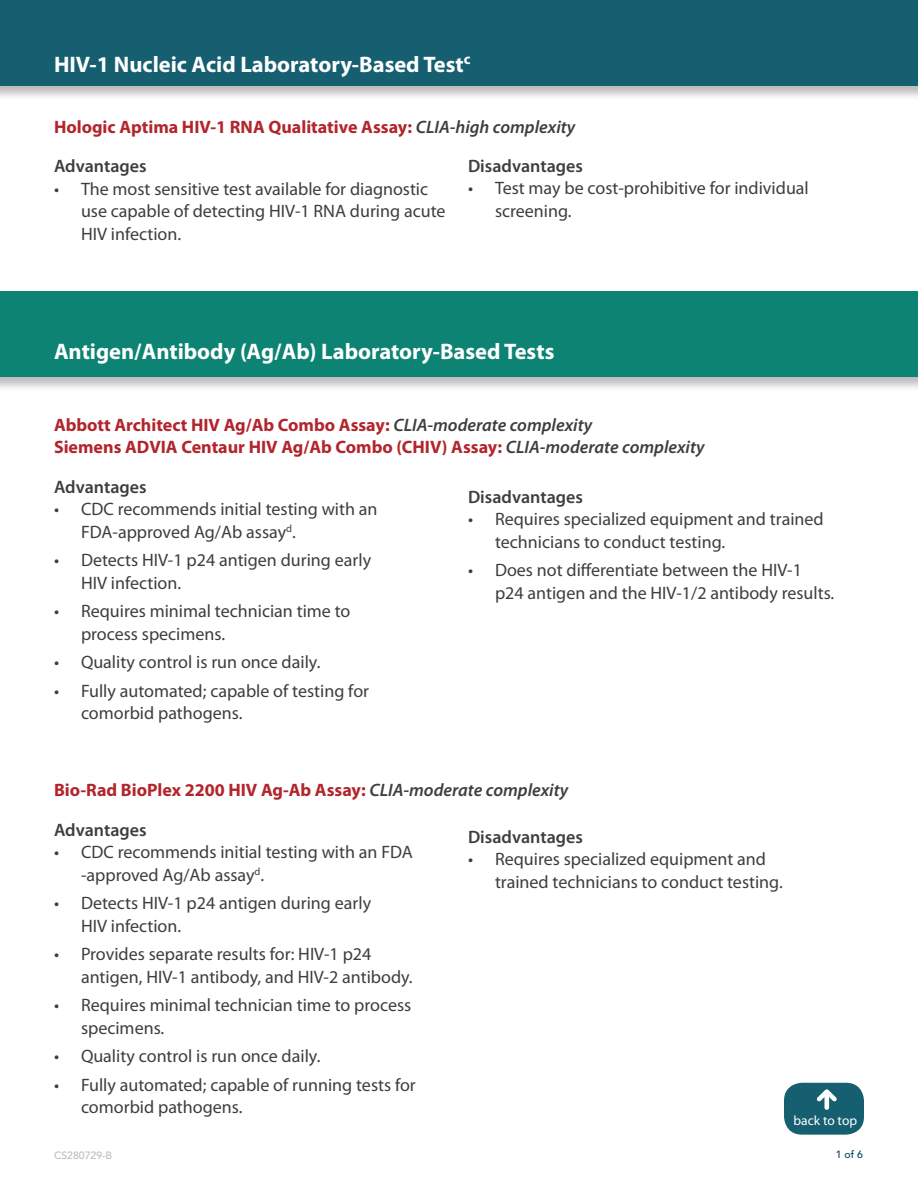
<style>
.page{position:relative;width:918px;height:1188px;background:#fff}
.page>*{position:absolute;margin:0;border:0;box-sizing:border-box;transform-origin:0 0}
.H2_Titles{font:700 22.5px "Myriad Pro";color:#fff}
.t1{font:18px/22.5px "Myriad Pro";color:#3e3e3f}
.t2{font:700 18px "Myriad Pro";color:#b2252c}
.Adv_Dis{font:600 18px "Myriad Pro";color:#3e3e3f}
.Paragraph_Style_2{font:13.5px "Myriad Pro";color:#fff}
.t3{font:500 10.5px "Avenir LT Std";color:#bcbdc0}
.t4{font:500 10.5px "Avenir LT Std";color:#00475b}
.s1{font-weight:600;font-style:italic;color:#3e3e3f}
</style>
<div class="page">
<div style="left:0;top:0;width:918px;height:100px;background:#231f20;opacity:.3"></div>
<div style="left:0;top:0;width:918px;height:86px;background:#155f70"></div>
<div style="left:0;top:291px;width:918px;height:101px;background:#231f20;opacity:.3"></div>
<div style="left:0;top:292px;width:918px;height:85px;background:#0c8373"></div>
<div style="left:784px;top:1083px;width:80px;height:52px;background:#155f70;border-radius:18px"></div>
<svg style="left:817px;top:1089px;width:20px;height:21px"></svg>
<h2 class="H2_Titles" style="left:54px;top:52px;width:418px">HIV-1 Nucleic Acid Laboratory-Based Test<sup>c</sup></h2>
<h3 class="t2" style="left:54px;top:117px;width:523px">Hologic Aptima HIV-1 RNA Qualitative Assay: <span class="s1">CLIA-high complexity</span></h3>
<h4 class="Adv_Dis" style="left:54px;top:156px;width:94px">Advantages</h4>
<p class="t1" style="left:81px;top:178px;width:366px;text-indent:-27px">• The most sensitive test available for diagnostic use capable of detecting HIV-1 RNA during acute<br>HIV infection.</p>
<h4 class="Adv_Dis" style="left:468px;top:156px;width:116px">Disadvantages</h4>
<p class="t1" style="left:495px;top:177px;width:315px;text-indent:-27px">• Test may be cost-prohibitive for individual screening.</p>
<h2 class="H2_Titles" style="left:54px;top:339px;width:502px">Antigen/Antibody (Ag/Ab) Laboratory-Based Tests</h2>
<h3 class="t2" style="left:54px;top:414px;width:540px">Abbott Architect HIV Ag/Ab Combo Assay: <span class="s1">CLIA-moderate complexity</span></h3>
<h3 class="t2" style="left:54px;top:437px;width:652px">Siemens ADVIA Centaur HIV Ag/Ab Combo (CHIV) Assay: <span class="s1">CLIA-moderate complexity</span></h3>
<h4 class="Adv_Dis" style="left:54px;top:477px;width:94px">Advantages</h4>
<p class="t1" style="left:81px;top:498px;width:298px;text-indent:-27px">• CDC recommends initial testing with an<br>FDA-approved Ag/Ab assay<sup>d</sup>.</p>
<p class="t1" style="left:81px;top:549px;width:292px;text-indent:-27px">• Detects HIV-1 p24 antigen during early<br>HIV infection.</p>
<p class="t1" style="left:81px;top:600px;width:271px;text-indent:-27px">• Requires minimal technician time to process specimens.</p>
<p class="t1" style="left:54px;top:651px;width:268px">• Quality control is run once daily.</p>
<p class="t1" style="left:81px;top:680px;width:290px;text-indent:-27px">• Fully automated; capable of testing for comorbid pathogens.</p>
<h4 class="Adv_Dis" style="left:468px;top:487px;width:116px">Disadvantages</h4>
<p class="t1" style="left:495px;top:508px;width:330px;text-indent:-27px">• Requires specialized equipment and trained technicians to conduct testing.</p>
<p class="t1" style="left:495px;top:559px;width:341px;text-indent:-27px">• Does not differentiate between the HIV-1 p24 antigen and the HIV-1/2 antibody results.</p>
<h3 class="t2" style="left:54px;top:780px;width:516px">Bio-Rad BioPlex 2200 HIV Ag-Ab Assay: <span class="s1">CLIA-moderate complexity</span></h3>
<h4 class="Adv_Dis" style="left:54px;top:820px;width:94px">Advantages</h4>
<p class="t1" style="left:81px;top:841px;width:333px;text-indent:-27px">• CDC recommends initial testing with an FDA -approved Ag/Ab assay<sup>d</sup>.</p>
<p class="t1" style="left:81px;top:892px;width:292px;text-indent:-27px">• Detects HIV-1 p24 antigen during early<br>HIV infection.</p>
<p class="t1" style="left:81px;top:943px;width:333px;text-indent:-27px">• Provides separate results for: HIV-1 p24 antigen, HIV-1 antibody, and HIV-2 antibody.</p>
<p class="t1" style="left:81px;top:994px;width:332px;text-indent:-27px">• Requires minimal technician time to process specimens.</p>
<p class="t1" style="left:54px;top:1045px;width:268px">• Quality control is run once daily.</p>
<p class="t1" style="left:81px;top:1074px;width:336px;text-indent:-27px">• Fully automated; capable of running tests for comorbid pathogens.</p>
<h4 class="Adv_Dis" style="left:468px;top:827px;width:116px">Disadvantages</h4>
<p class="t1" style="left:495px;top:848px;width:289px;text-indent:-27px">• Requires specialized equipment and trained technicians to conduct testing.</p>
<p class="t3" style="left:54px;top:1149px;width:60px">CS280729-B</p>
<p class="Paragraph_Style_2" style="left:794px;top:1114px;width:65px">back to top</p>
<p class="t4" style="left:836px;top:1148px;width:29px">1 of 6</p>
</div>
